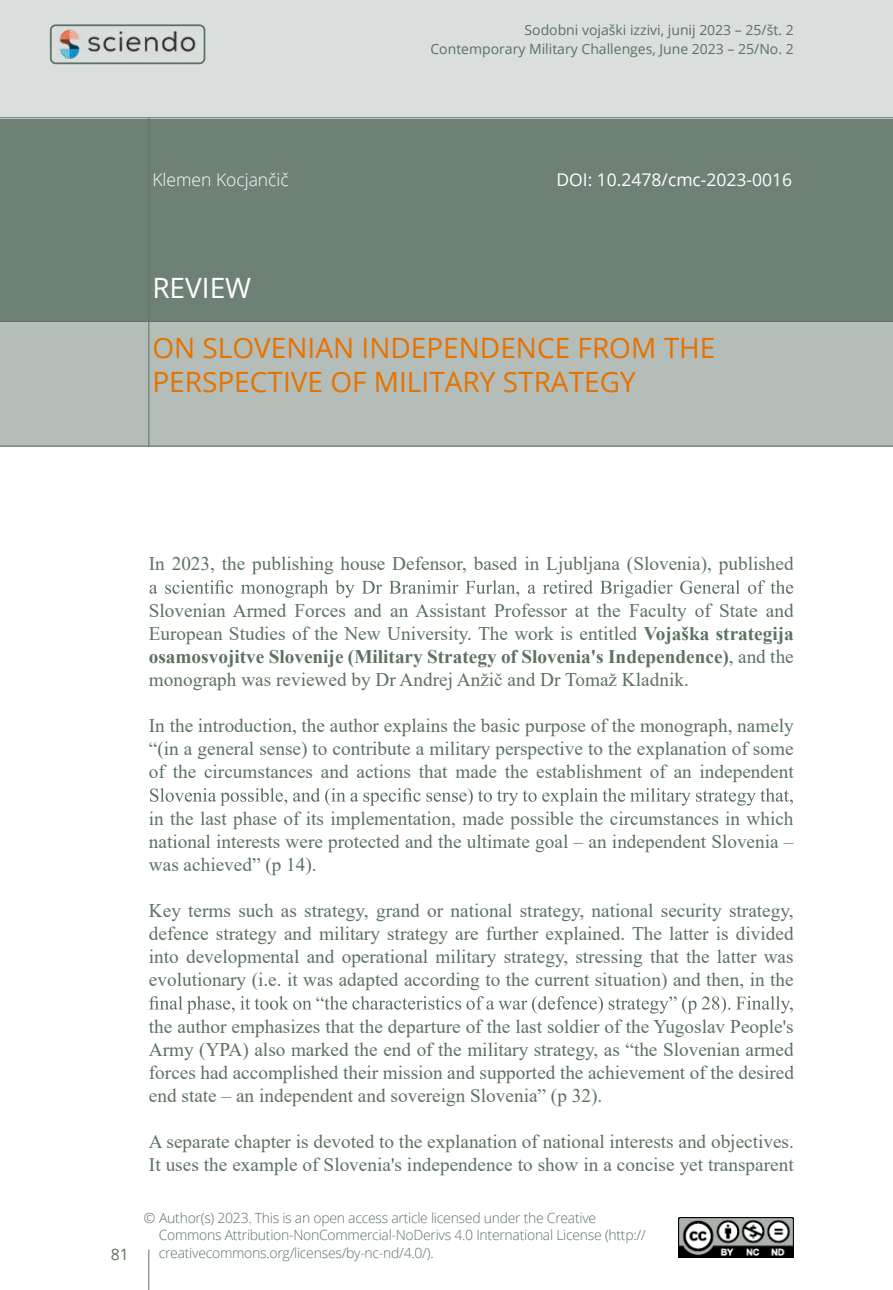
<style>
.page{position:relative;width:893px;height:1290px;background:#fff}
.page>*{position:absolute;margin:0;border:0;box-sizing:border-box;transform-origin:0 0}
.t1{font:28px/33.6px "Open Sans";color:#e67200}
.t2{font:28px "Open Sans";color:#fff}
.t3{font:19.25px/23.1px "Times New Roman";color:#5c7261;text-align:justify}
.t4{font:17.5px "Open Sans";color:#fff}
.t5{font:300 17.5px "Open Sans";color:#fff}
.t6{font:15.75px "Open Sans";color:#5c7261}
.t7{font:300 14px/17.5px "Open Sans";letter-spacing:-.02em;color:#5c7261}
.t8{font:14px/19.2px "Open Sans";color:#5c7261;text-align:right}
.s1{font-weight:700}
</style>
<div class="page">
<hr style="left:148px;top:1249px;width:1px;height:41px;background:#5c7261">
<div style="left:0;top:118px;width:893px;height:204px;background:#6f8174"></div>
<div style="left:0;top:321px;width:893px;height:125px;background:#b5bdb9"></div>
<div style="left:0;top:0;width:893px;height:118px;background:#dadedc"></div>
<hr style="left:0;top:321px;width:893px;height:1px;background:#5c7261">
<hr style="left:0;top:446px;width:893px;height:1px;background:#5c7261">
<hr style="left:0;top:117px;width:893px;height:1px;background:#5c7261">
<img style="left:49px;top:26px;width:157px;height:39px">
<div style="left:50px;top:24px;width:155px;height:40px;border:2px solid #5c7261;border-radius:5px"></div>
<hr style="left:148px;top:117px;width:1px;height:329px;background:#5c7261">
<img style="left:678px;top:1217px;width:116px;height:40px">
<svg style="left:150px;top:580px;width:643px;height:18px"></svg>
<svg style="left:150px;top:788px;width:643px;height:18px"></svg>
<svg style="left:149px;top:996px;width:644px;height:17px"></svg>
<p class="t5" style="left:152px;top:168px;width:138px">Klemen Kocjančič</p>
<h1 class="t2" style="left:152px;top:269px;width:100px">REVIEW</h1>
<p class="t8" style="left:430px;top:20px;width:365px">Sodobni vojaški izzivi, junij 2023 – 25/št. 2<br>Contemporary Military Challenges, June 2023 – 25/No. 2</p>
<p class="t4" style="left:556px;top:168px;width:237px">DOI: 10.2478/cmc-2023-0016</p>
<h1 class="t1" style="left:152px;top:331px;width:565px">ON SLOVENIAN INDEPENDENCE FROM THE<br>PERSPECTIVE OF MILITARY STRATEGY</h1>
<p class="t6" style="left:111px;top:1243px;width:20px">81</p>
<p class="t3" style="left:149px;top:552px;width:646px">In 2023, the publishing house Defensor, based in Ljubljana (Slovenia), published</p>
<p class="t3" style="left:149px;top:598px;width:646px">Slovenian Armed Forces and an Assistant Professor at the Faculty of State and European Studies of the New University. The work is entitled <span class="s1">Vojaška strategija osamosvojitve Slovenije (Military Strategy of Slovenia's Independence)</span>, and the monograph was reviewed by Dr Andrej Anžič and Dr Tomaž Kladnik.</p>
<p class="t3" style="left:149px;top:713px;width:646px">In the introduction, the author explains the basic purpose of the monograph, namely “(in a general sense) to contribute a military perspective to the explanation of some of the circumstances and actions that made the establishment of an independent</p>
<p class="t3" style="left:149px;top:806px;width:646px">in the last phase of its implementation, made possible the circumstances in which national interests were protected and the ultimate goal – an independent Slovenia – was achieved” (p 14).</p>
<p class="t3" style="left:149px;top:898px;width:646px">Key terms such as strategy, grand or national strategy, national security strategy, defence strategy and military strategy are further explained. The latter is divided into developmental and operational military strategy, stressing that the latter was evolutionary (i.e. it was adapted according to the current situation) and then, in the</p>
<p class="t3" style="left:149px;top:1014px;width:647px">the author emphasizes that the departure of the last soldier of the Yugoslav People's Army (YPA) also marked the end of the military strategy, as “the Slovenian armed forces had accomplished their mission and supported the achievement of the desired end state – an independent and sovereign Slovenia” (p 32).</p>
<p class="t3" style="left:149px;top:1129px;width:646px">A separate chapter is devoted to the explanation of national interests and objectives.<br>It uses the example of Slovenia's independence to show in a concise yet transparent</p>
<p class="t7" style="left:159px;top:1208px;width:488px;text-indent:-15px">© Author(s) 2023. This is an open access article licensed under the Creative<br>Commons Attribution-NonCommercial-NoDerivs 4.0 International License (http:// creativecommons.org/licenses/by-nc-nd/4.0/).</p>
</div>
